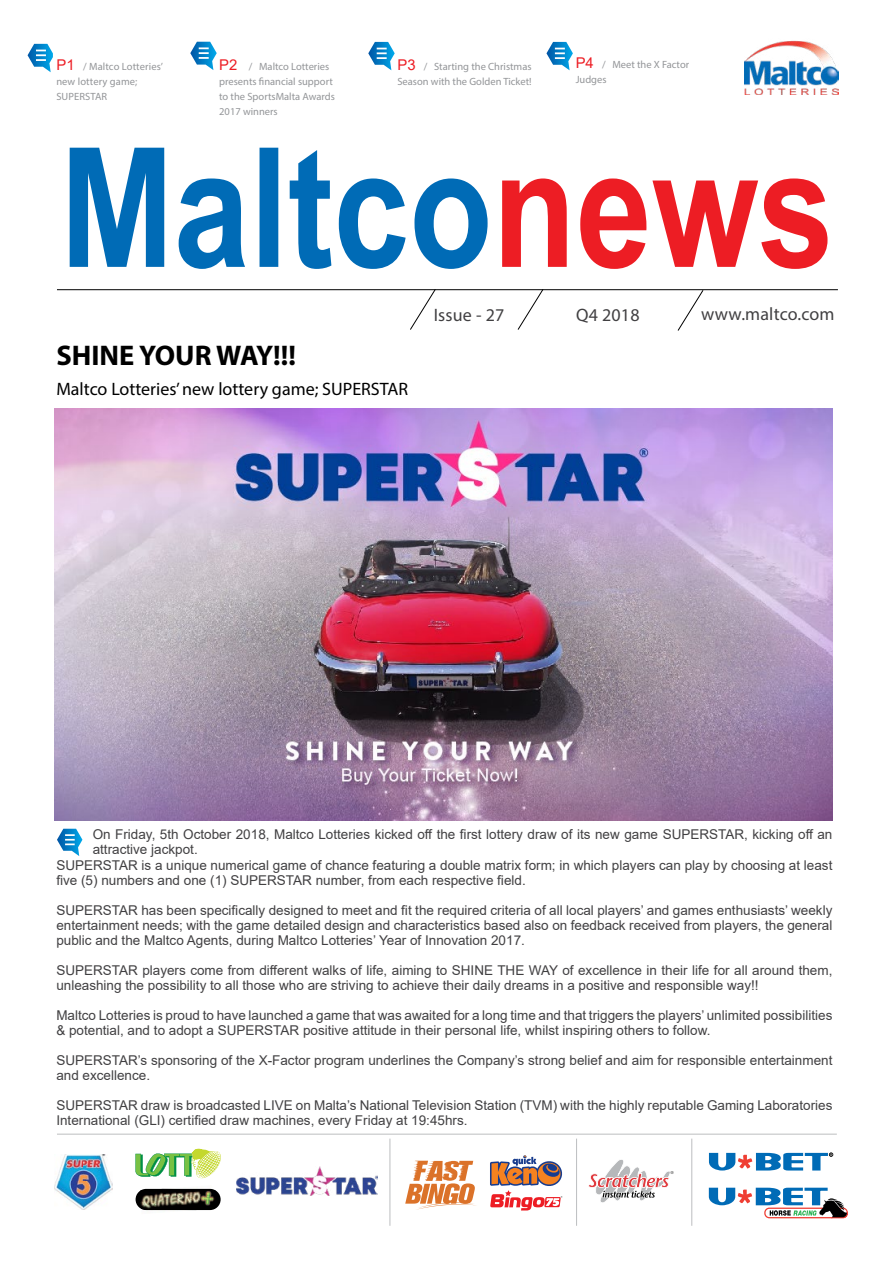
<style>
.page{position:relative;width:893px;height:1263px;background:#fff}
.page>*{position:absolute;margin:0;border:0;box-sizing:border-box;transform-origin:0 0}
.t1{font:700 28.5px "Myriad Pro";color:#000}
.t2{font:18px "Myriad Pro";color:#000}
.t3{font:18px "Myriad Pro";letter-spacing:.01em;color:#414042}
.t4{font:13.5px/15px "Arial";color:#414042}
.t5{font:10.5px/15px "Myriad Pro";color:#939598}
.s1{font-family:"Arial";font-size:14.85px;color:#ed1d24}
</style>
<div class="page">
<svg style="left:502px;top:178px;width:325px;height:91px"></svg>
<svg style="left:70px;top:148px;width:418px;height:121px"></svg>
<hr style="left:57px;top:289px;width:781px;height:1px;background:#000">
<svg style="left:409px;top:289px;width:27px;height:41px"></svg>
<svg style="left:517px;top:289px;width:27px;height:41px"></svg>
<svg style="left:677px;top:289px;width:27px;height:42px"></svg>
<svg style="left:28px;top:44px;width:25px;height:28px"></svg>
<svg style="left:368px;top:42px;width:27px;height:28px"></svg>
<svg style="left:546px;top:42px;width:27px;height:28px"></svg>
<hr style="left:57px;top:1134px;width:780px;height:1px;background:#bcbec0">
<hr style="left:390px;top:1138px;width:1px;height:88px;background:#bcbec0">
<hr style="left:576px;top:1138px;width:1px;height:88px;background:#bcbec0">
<hr style="left:691px;top:1138px;width:1px;height:88px;background:#bcbec0">
<img style="left:236px;top:1166px;width:142px;height:29px">
<svg style="left:709px;top:1152px;width:124px;height:18px"></svg>
<svg style="left:709px;top:1188px;width:139px;height:30px"></svg>
<img style="left:55px;top:1154px;width:58px;height:55px">
<div style="left:136px;top:1189px;width:85px;height:21px;background:#000;border-radius:11px"></div>
<img style="left:145px;top:1188px;width:31px;height:23px">
<img style="left:140px;top:1189px;width:36px;height:21px">
<img style="left:176px;top:1189px;width:38px;height:21px">
<img style="left:200px;top:1191px;width:15px;height:15px">
<svg style="left:135px;top:1149px;width:86px;height:30px"></svg>
<svg style="left:405px;top:1161px;width:71px;height:49px"></svg>
<svg style="left:490px;top:1155px;width:73px;height:55px"></svg>
<svg style="left:588px;top:1159px;width:86px;height:44px"></svg>
<img style="left:745px;top:40px;width:94px;height:55px">
<svg style="left:57px;top:829px;width:25px;height:27px"></svg>
<svg style="left:190px;top:42px;width:27px;height:28px"></svg>
<img style="left:54px;top:408px;width:778px;height:412px">
<p class="t5" style="left:56px;top:59px;width:108px"><span class="s1">P1</span> / Maltco Lotteries’ new lottery game;<br>SUPERSTAR</p>
<p class="t5" style="left:397px;top:59px;width:136px"><span class="s1">P3</span> / Starting the Christmas<br>Season with the Golden Ticket!</p>
<p class="t5" style="left:576px;top:57px;width:115px"><span class="s1">P4</span> / Meet the X Factor<br>Judges</p>
<p class="t5" style="left:219px;top:59px;width:117px"><span class="s1">P2</span> / Maltco Lotteries presents financial support to the SportsMalta Awards<br>2017 winners</p>
<h1 class="t1" style="left:56px;top:336px;width:241px">SHINE YOUR WAY!!!</h1>
<h2 class="t2" style="left:56px;top:377px;width:353px">Maltco Lotteries’ new lottery game; SUPERSTAR</h2>
<h2 class="t3" style="left:434px;top:304px;width:72px">Issue - 27</h2>
<h2 class="t3" style="left:576px;top:304px;width:65px">Q4 2018</h2>
<h2 class="t3" style="left:701px;top:303px;width:135px">www.maltco.com</h2>
<p class="t4" style="left:93px;top:826px;width:741px">On Friday, 5th October 2018, Maltco Lotteries kicked off the first lottery draw of its new game SUPERSTAR, kicking off an attractive jackpot.</p>
<p class="t4" style="left:56px;top:857px;width:778px">SUPERSTAR is a unique numerical game of chance featuring a double matrix form; in which players can play by choosing at least five (5) numbers and one (1) SUPERSTAR number, from each respective field.</p>
<p class="t4" style="left:56px;top:902px;width:778px;text-align:justify">SUPERSTAR has been specifically designed to meet and fit the required criteria of all local players’ and games enthusiasts’ weekly entertainment needs; with the game detailed design and characteristics based also on feedback received from players, the general public and the Maltco Agents, during Maltco Lotteries’ Year of Innovation 2017.</p>
<p class="t4" style="left:56px;top:962px;width:778px">SUPERSTAR players come from different walks of life, aiming to SHINE THE WAY of excellence in their life for all around them, unleashing the possibility to all those who are striving to achieve their daily dreams in a positive and responsible way!!</p>
<p class="t4" style="left:56px;top:1007px;width:778px">Maltco Lotteries is proud to have launched a game that was awaited for a long time and that triggers the players’ unlimited possibilities &amp; potential, and to adopt a SUPERSTAR positive attitude in their personal life, whilst inspiring others to follow.</p>
<p class="t4" style="left:56px;top:1052px;width:778px">SUPERSTAR’s sponsoring of the X-Factor program underlines the Company’s strong belief and aim for responsible entertainment and excellence.</p>
<p class="t4" style="left:56px;top:1097px;width:778px">SUPERSTAR draw is broadcasted LIVE on Malta’s National Television Station (TVM) with the highly reputable Gaming Laboratories<br>International (GLI) certified draw machines, every Friday at 19:45hrs.</p>
</div>
